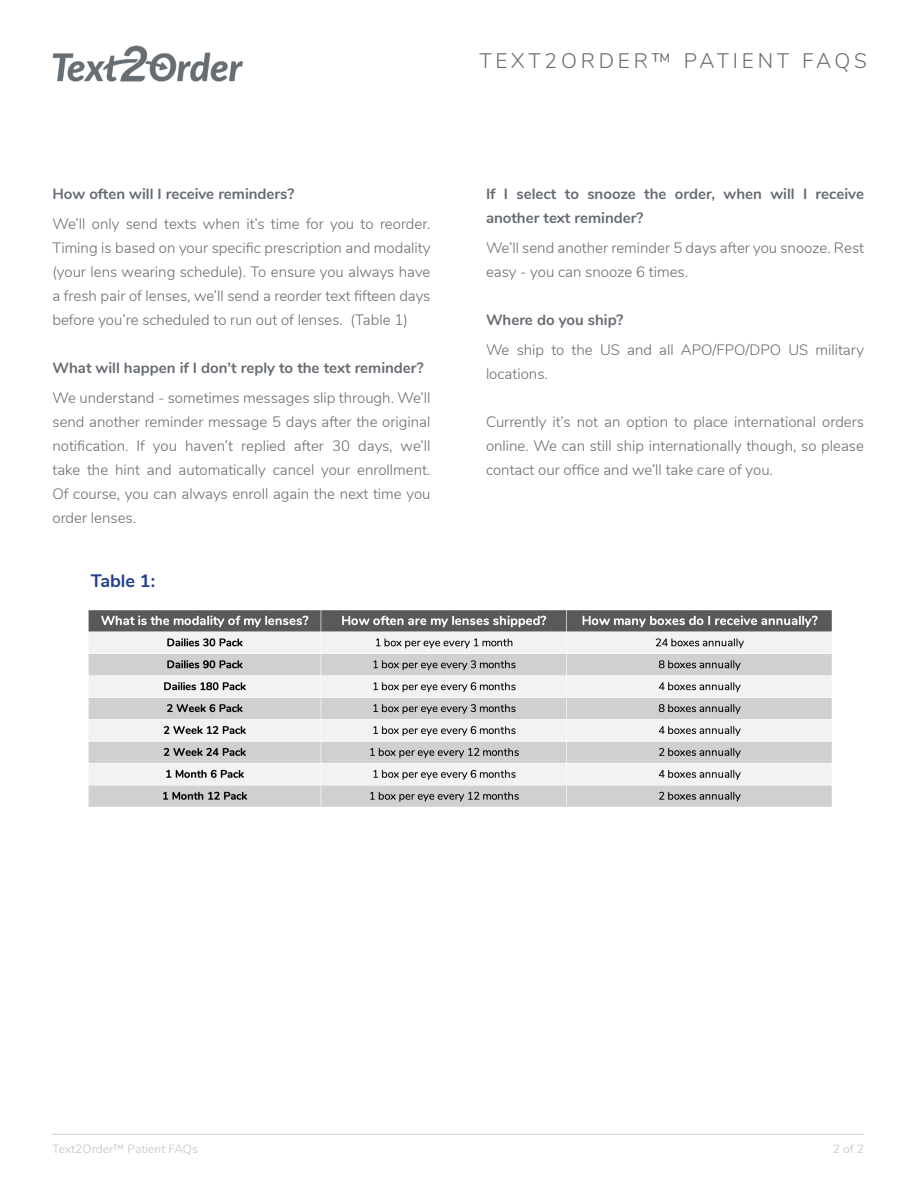
<style>
.page{position:relative;width:918px;height:1188px;background:#fff}
.page>*{position:absolute;margin:0;border:0;box-sizing:border-box;transform-origin:0 0}
.t1{font:300 21px "Nunito";letter-spacing:.18em;color:#666c73}
.t2{font:700 18px "Nunito";color:#253f8e}
.t3{font:300 15px/24px "Nunito";color:#666c73;text-align:justify}
.t4{font:700 15px/24px "Nunito";color:#666c73}
.t5{font:12px "Nunito";color:#ceccca}
</style>
<div class="page">
<hr style="left:52px;top:1134px;width:812px;height:1px;background:#ceccca">
<img style="left:52px;top:45px;width:191px;height:37px">
<img style="left:88px;top:610px;width:744px;height:197px">
<p class="t4" style="left:52px;top:181px;width:243px">How often will I receive reminders?</p>
<p class="t3" style="left:52px;top:211px;width:380px">We’ll only send texts when it’s time for you to reorder.<br>Timing is based on your specific prescription and modality (your lens wearing schedule). To ensure you always have a fresh pair of lenses, we’ll send a reorder text fifteen days before you’re scheduled to run out of lenses. (Table 1)</p>
<p class="t4" style="left:52px;top:355px;width:373px">What will happen if I don’t reply to the text reminder?</p>
<p class="t3" style="left:52px;top:385px;width:380px">We understand - sometimes messages slip through. We’ll send another reminder message 5 days after the original notification. If you haven’t replied after 30 days, we’ll take the hint and automatically cancel your enrollment.<br>Of course, you can always enroll again the next time you order lenses.</p>
<p class="t2" style="left:91px;top:567px;width:66px">Table 1:</p>
<p class="t1" style="left:479px;top:45px;width:389px">TEXT2ORDER™ PATIENT FAQS</p>
<p class="t4" style="left:486px;top:181px;width:380px">If I select to snooze the order, when will I receive another text reminder?</p>
<p class="t3" style="left:486px;top:235px;width:380px">We’ll send another reminder 5 days after you snooze. Rest easy - you can snooze 6 times.</p>
<p class="t4" style="left:486px;top:307px;width:139px">Where do you ship?</p>
<p class="t3" style="left:486px;top:337px;width:380px">We ship to the US and all APO/FPO/DPO US military locations.</p>
<p class="t3" style="left:486px;top:409px;width:380px">Currently it’s not an option to place international orders online. We can still ship internationally though, so please contact our office and we’ll take care of you.</p>
<p class="t5" style="left:52px;top:1140px;width:147px">Text2Order™ Patient FAQs</p>
<p class="t5" style="left:833px;top:1140px;width:33px">2 of 2</p>
</div>
